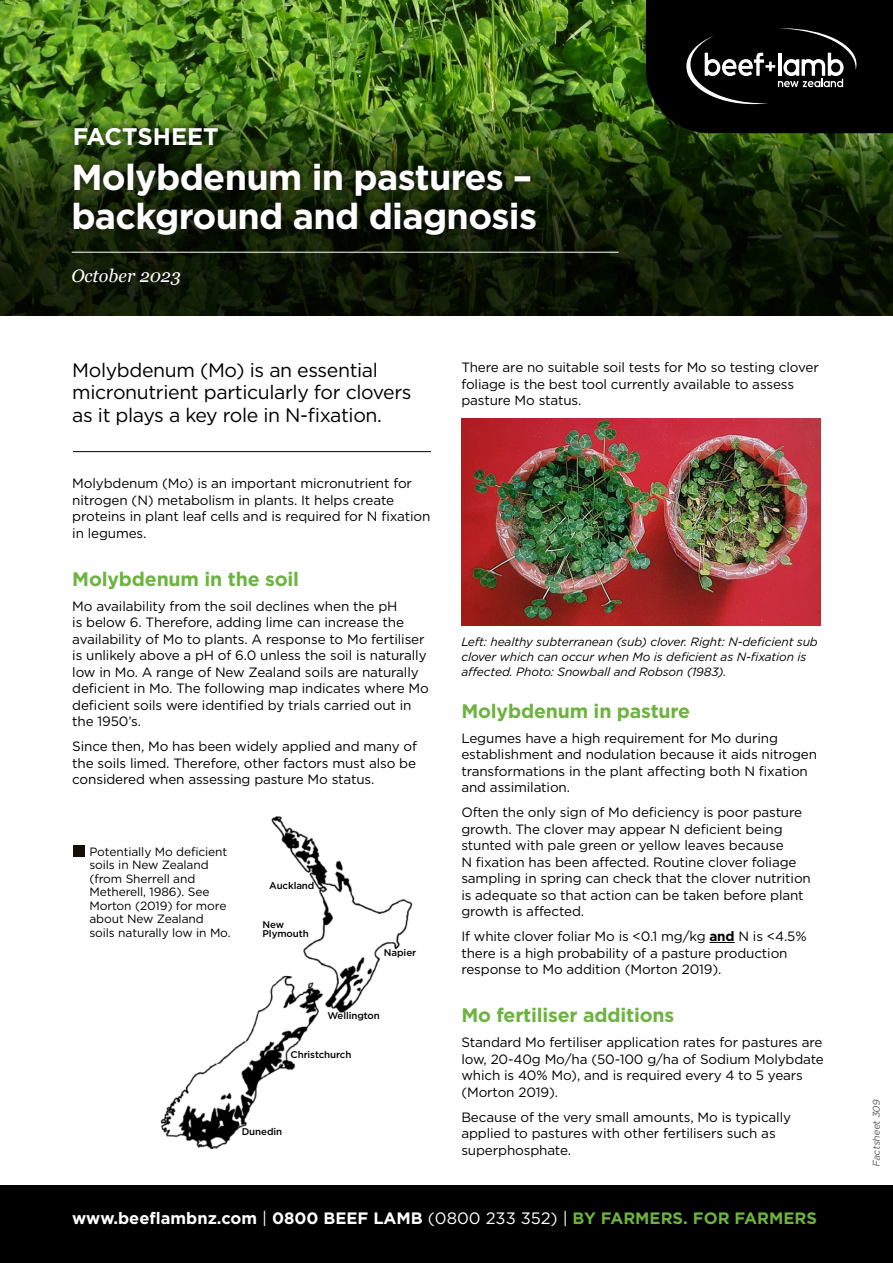
<style>
.page{position:relative;width:893px;height:1263px;background:#fff}
.page>*{position:absolute;margin:0;border:0;box-sizing:border-box;transform-origin:0 0}
.t1{font:700 36px/39px "Gotham";letter-spacing:-.02em;color:#fff}
.t2{font:700 24px "Gotham";color:#fff}
.t3{font:19.5px/22.5px "Gotham";letter-spacing:-.02em;color:#000}
.t4{font:700 19.5px "Gotham";letter-spacing:-.01em;color:#6cb33f}
.t5{font:italic 18px "Georgia";color:#fff}
.t6{font:700 16.5px "Gotham";color:#fff}
.t7{font:13.5px/16.5px "Gotham";letter-spacing:-.01em;color:#000}
.t8{font:italic 12px/15px "Gotham";letter-spacing:-.01em;color:#000}
.t9{font:12px/13.5px "Gotham";letter-spacing:-.01em;color:#000}
.t10{font:500 9.75px/9px "Gotham";letter-spacing:-.01em;color:#000}
.t11{font:italic 9.75px "Gotham";color:#58595b}
.s1{font-weight:700}
.s2{font-weight:400}
.s3{color:#6cb33f}
</style>
<div class="page">
<div style="left:0;top:1185px;width:893px;height:78px;background:#000"></div>
<img style="left:0;top:0;width:646px;height:104px">
<svg style="left:0;top:104px;width:893px;height:211px;background:#1a2c09"></svg>
<svg style="left:709px;top:942px;width:26px;height:1px"></svg>
<div style="left:66px;top:155px;width:477px;height:87px;background:#000;opacity:.75"></div>
<hr style="left:72px;top:252px;width:547px;height:1px;background:#fff">
<div style="left:67px;top:119px;width:159px;height:34px;background:#000;opacity:.75"></div>
<svg style="left:646px;top:0;width:247px;height:133px;background:#111311"></svg>
<hr style="left:73px;top:451px;width:358px;height:1px;background:#000">
<img style="left:461px;top:418px;width:360px;height:207px">
<img style="left:160px;top:816px;width:253px;height:333px">
<div style="left:73px;top:845px;width:12px;height:12px;background:#141006"></div>
<h2 class="t2" style="left:73px;top:120px;width:147px">FACTSHEET</h2>
<h1 class="t1" style="left:71px;top:157px;width:467px">Molybdenum in pastures – background and diagnosis</h1>
<h3 class="t5" style="left:71px;top:263px;width:111px">October 2023</h3>
<h3 class="t3" style="left:72px;top:358px;width:341px">Molybdenum (Mo) is an essential micronutrient particularly for clovers as it plays a key role in N-fixation.</h3>
<p class="t7" style="left:72px;top:475px;width:360px">Molybdenum (Mo) is an important micronutrient for nitrogen (N) metabolism in plants. It helps create proteins in plant leaf cells and is required for N fixation in legumes.</p>
<h3 class="t4" style="left:72px;top:566px;width:228px">Molybdenum in the soil</h3>
<p class="t7" style="left:72px;top:597px;width:358px">Mo availability from the soil declines when the pH<br>is below 6. Therefore, adding lime can increase the availability of Mo to plants. A response to Mo fertiliser is unlikely above a pH of 6.0 unless the soil is naturally low in Mo. A range of New Zealand soils are naturally deficient in Mo. The following map indicates where Mo deficient soils were identified by trials carried out in the 1950’s.</p>
<p class="t7" style="left:72px;top:738px;width:346px;text-align:justify">Since then, Mo has been widely applied and many of the soils limed. Therefore, other factors must also be considered when assessing pasture Mo status.</p>
<p class="t9" style="left:89px;top:844px;width:143px">Potentially Mo deficient soils in New Zealand (from Sherrell and<br>Metherell, 1986). See<br>Morton (2019) for more about New Zealand soils naturally low in Mo.</p>
<p class="t10" style="left:269px;top:881px;width:47px">Auckland</p>
<p class="t10" style="left:263px;top:919px;width:48px">New<br>Plymouth</p>
<p class="t10" style="left:384px;top:948px;width:34px">Napier</p>
<p class="t10" style="left:327px;top:1011px;width:54px">Wellington</p>
<p class="t10" style="left:291px;top:1050px;width:62px">Christchurch</p>
<p class="t10" style="left:242px;top:1127px;width:42px">Dunedin</p>
<p class="t7" style="left:461px;top:359px;width:359px">There are no suitable soil tests for Mo so testing clover foliage is the best tool currently available to assess pasture Mo status.</p>
<p class="t8" style="left:461px;top:634px;width:358px">Left: healthy subterranean (sub) clover. Right: N-deficient sub clover which can occur when Mo is deficient as N-fixation is affected. Photo: Snowball and Robson (1983).</p>
<h3 class="t4" style="left:461px;top:698px;width:230px">Molybdenum in pasture</h3>
<p class="t7" style="left:461px;top:729px;width:357px">Legumes have a high requirement for Mo during establishment and nodulation because it aids nitrogen transformations in the plant affecting both N fixation and assimilation.</p>
<p class="t7" style="left:461px;top:804px;width:351px">Often the only sign of Mo deficiency is poor pasture growth. The clover may appear N deficient being stunted with pale green or yellow leaves because<br>N fixation has been affected. Routine clover foliage sampling in spring can check that the clover nutrition is adequate so that action can be taken before plant growth is affected.</p>
<p class="t7" style="left:461px;top:928px;width:347px">If white clover foliar Mo is &lt;0.1 mg/kg <span class="s1">and</span> N is &lt;4.5% there is a high probability of a pasture production response to Mo addition (Morton 2019).</p>
<h3 class="t4" style="left:461px;top:1002px;width:214px">Mo fertiliser additions</h3>
<p class="t7" style="left:461px;top:1034px;width:364px">Standard Mo fertiliser application rates for pastures are low, 20-40g Mo/ha (50-100 g/ha of Sodium Molybdate which is 40% Mo), and is required every 4 to 5 years (Morton 2019).</p>
<p class="t7" style="left:461px;top:1108px;width:331px">Because of the very small amounts, Mo is typically applied to pastures with other fertilisers such as superphosphate.</p>
<p class="t6" style="left:72px;top:1207px;width:746px">www.beeflambnz.com <span class="s2">|</span> 0800 BEEF LAMB <span class="s2">(0800 233 352) |</span> <span class="s3">BY FARMERS. FOR FARMERS</span></p>
<p class="t11" style="left:870px;top:1167px;width:71px;rotate:-90deg">Factsheet309</p>
</div>
